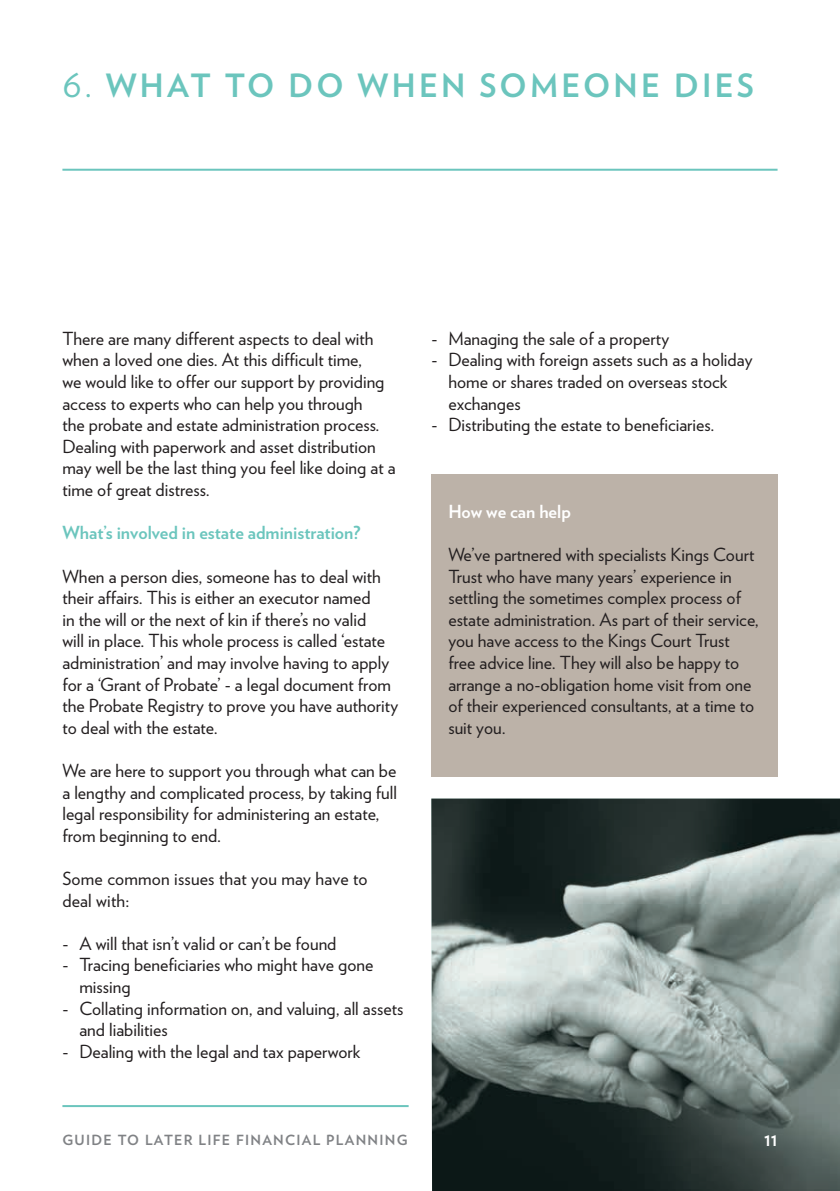
<style>
.page{position:relative;width:840px;height:1191px;background:#fff}
.page>*{position:absolute;margin:0;border:0;box-sizing:border-box;transform-origin:0 0}
.FBS_headline{font:700 32px "Verlag";letter-spacing:.1em;color:#6bc5bd}
.FBS_body_copy{font:18px/21.6px "Verlag";color:#231f20}
.FBS_body_copy_bold{font:700 18px "Verlag";color:#6bc5bd}
.FBS_body_copy_bold-2{font:700 18px "Verlag";color:#fff}
.FBS_body_copy-2{font:700 18px "Verlag";color:#fff}
.FBS_Running_footer{font:700 14px "Verlag";letter-spacing:.09em;color:#808285}
.s1{font-weight:400}
</style>
<div class="page">
<img style="left:431px;top:798px;width:408px;height:393px">
<hr style="left:62px;top:1105px;width:346px;height:2px;background:#6bc5bd">
<hr style="left:62px;top:169px;width:715px;height:2px;background:#6bc5bd">
<div style="left:431px;top:474px;width:346px;height:303px;background:#bcb2a8"></div>
<p class="FBS_headline" style="left:62px;top:60px;width:692px"><span class="s1">6.</span> WHAT TO DO WHEN SOMEONE DIES</p>
<p class="FBS_body_copy" style="left:62px;top:327px;width:334px">There are many different aspects to deal with when a loved one dies. At this difficult time,<br>we would like to offer our support by providing access to experts who can help you through<br>the probate and estate administration process.<br>Dealing with paperwork and asset distribution may well be the last thing you feel like doing at a time of great distress.</p>
<p class="FBS_body_copy_bold" style="left:62px;top:518px;width:299px">What’s involved in estate administration?</p>
<p class="FBS_body_copy" style="left:62px;top:564px;width:337px">When a person dies, someone has to deal with their affairs. This is either an executor named<br>in the will or the next of kin if there’s no valid<br>will in place. This whole process is called ‘estate administration’ and may involve having to apply for a ‘Grant of Probate’ - a legal document from the Probate Registry to prove you have authority to deal with the estate.</p>
<p class="FBS_body_copy" style="left:62px;top:759px;width:336px">We are here to support you through what can be a lengthy and complicated process, by taking full legal responsibility for administering an estate, from beginning to end.</p>
<p class="FBS_body_copy" style="left:62px;top:867px;width:306px">Some common issues that you may have to deal with:</p>
<p class="FBS_body_copy" style="left:62px;top:931px;width:275px">- A will that isn’t valid or can’t be found</p>
<p class="FBS_body_copy" style="left:79px;top:953px;width:295px;text-indent:-17px">- Tracing beneficiaries who might have gone missing</p>
<p class="FBS_body_copy" style="left:79px;top:996px;width:325px;text-indent:-17px">- Collating information on, and valuing, all assets and liabilities</p>
<p class="FBS_body_copy" style="left:62px;top:1039px;width:299px">- Dealing with the legal and tax paperwork</p>
<p class="FBS_body_copy" style="left:431px;top:327px;width:239px">- Managing the sale of a property</p>
<p class="FBS_body_copy" style="left:448px;top:348px;width:305px;text-indent:-17px">- Dealing with foreign assets such as a holiday home or shares traded on overseas stock exchanges</p>
<p class="FBS_body_copy" style="left:431px;top:413px;width:284px">- Distributing the estate to beneficiaries.</p>
<p class="FBS_body_copy_bold-2" style="left:448px;top:497px;width:124px">How we can help</p>
<p class="FBS_body_copy" style="left:448px;top:543px;width:312px">We’ve partnered with specialists Kings Court Trust who have many years’ experience in settling the sometimes complex process of estate administration. As part of their service, you have access to the Kings Court Trust free advice line. They will also be happy to arrange a no-obligation home visit from one of their experienced consultants, at a time to suit you.</p>
<p class="FBS_Running_footer" style="left:62px;top:1129px;width:346px">GUIDE TO LATER LIFE FINANCIAL PLANNING</p>
<p class="FBS_body_copy-2" style="left:763px;top:1124px;width:15px">11</p>
</div>
